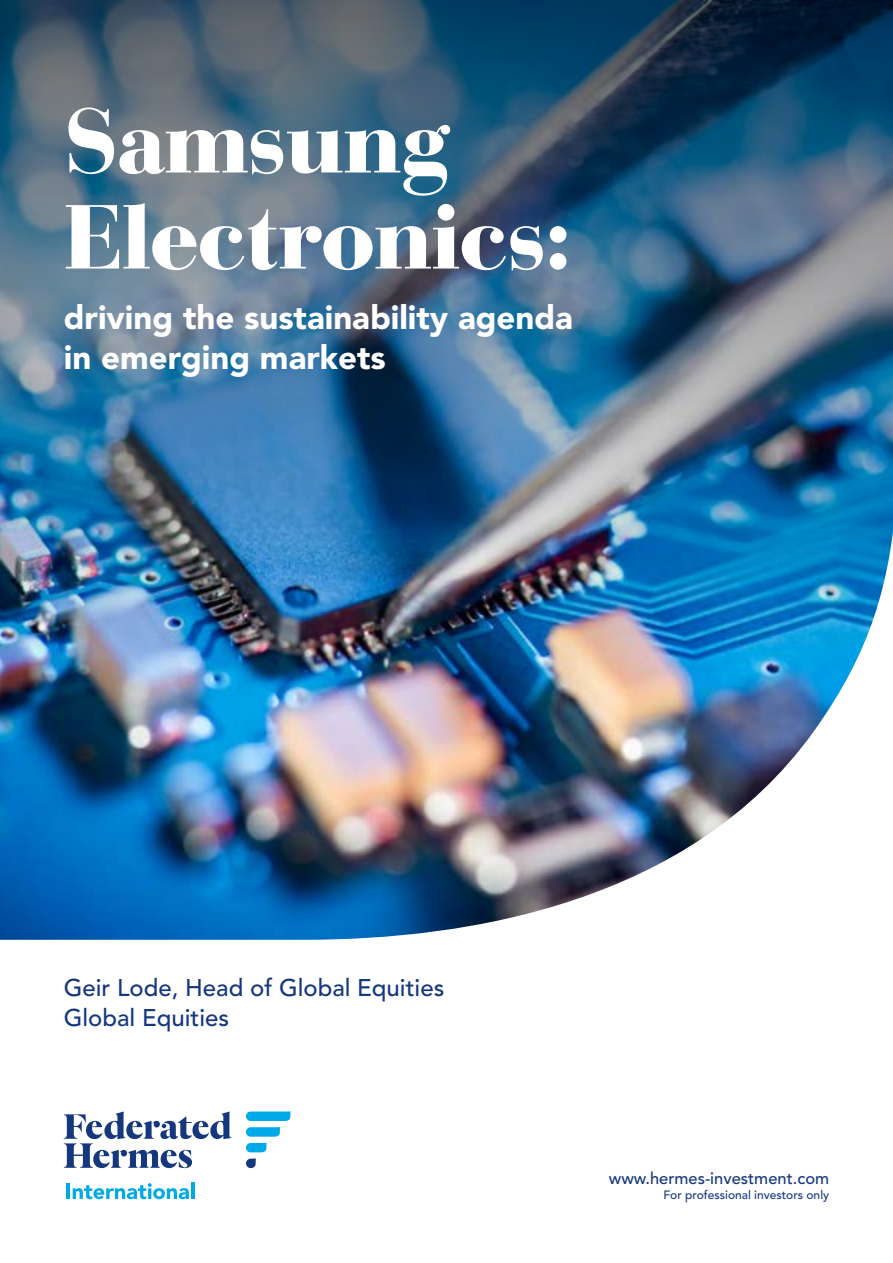
<style>
.page{position:relative;width:893px;height:1263px;background:#fff}
.page>*{position:absolute;margin:0;border:0;box-sizing:border-box;transform-origin:0 0}
.t1{font:900 90px/96px "Bauer Bodoni Std";letter-spacing:-.025em;color:#fff}
.t2{font:900 33px/39.6px "Avenir LT Std";color:#fff}
.t3{font:500 24px/30px "Avenir LT Std";color:#14377d}
.t4{font:500 16.5px "Avenir LT Std";color:#14377d}
.t5{font:500 12px "Avenir LT Std";color:#14377d}
</style>
<div class="page">
<svg style="left:0;top:0;width:893px;height:92px;background:#2a4960"></svg>
<img style="left:0;top:92px;width:893px;height:1108px">
<svg style="left:246px;top:1143px;width:21px;height:9px"></svg>
<svg style="left:246px;top:1127px;width:34px;height:10px"></svg>
<svg style="left:246px;top:1111px;width:45px;height:10px"></svg>
<svg style="left:246px;top:1158px;width:10px;height:10px"></svg>
<svg style="left:64px;top:1111px;width:168px;height:57px"></svg>
<hr style="left:67px;top:1183px;width:3px;height:16px;background:#00aae7">
<svg style="left:73px;top:1183px;width:116px;height:16px"></svg>
<hr style="left:191px;top:1182px;width:3px;height:17px;background:#00aae7">
<h1 class="t1" style="left:64px;top:93px;width:510px">Samsung<br>Electronics:</h1>
<p class="t2" style="left:64px;top:298px;width:511px">driving the sustainability agenda in emerging markets</p>
<p class="t3" style="left:64px;top:973px;width:382px">Geir Lode, Head of Global Equities<br>Global Equities</p>
<p class="t4" style="left:609px;top:1169px;width:222px">www.hermes-investment.com</p>
<p class="t5" style="left:663px;top:1188px;width:167px">For professional investors only</p>
</div>
